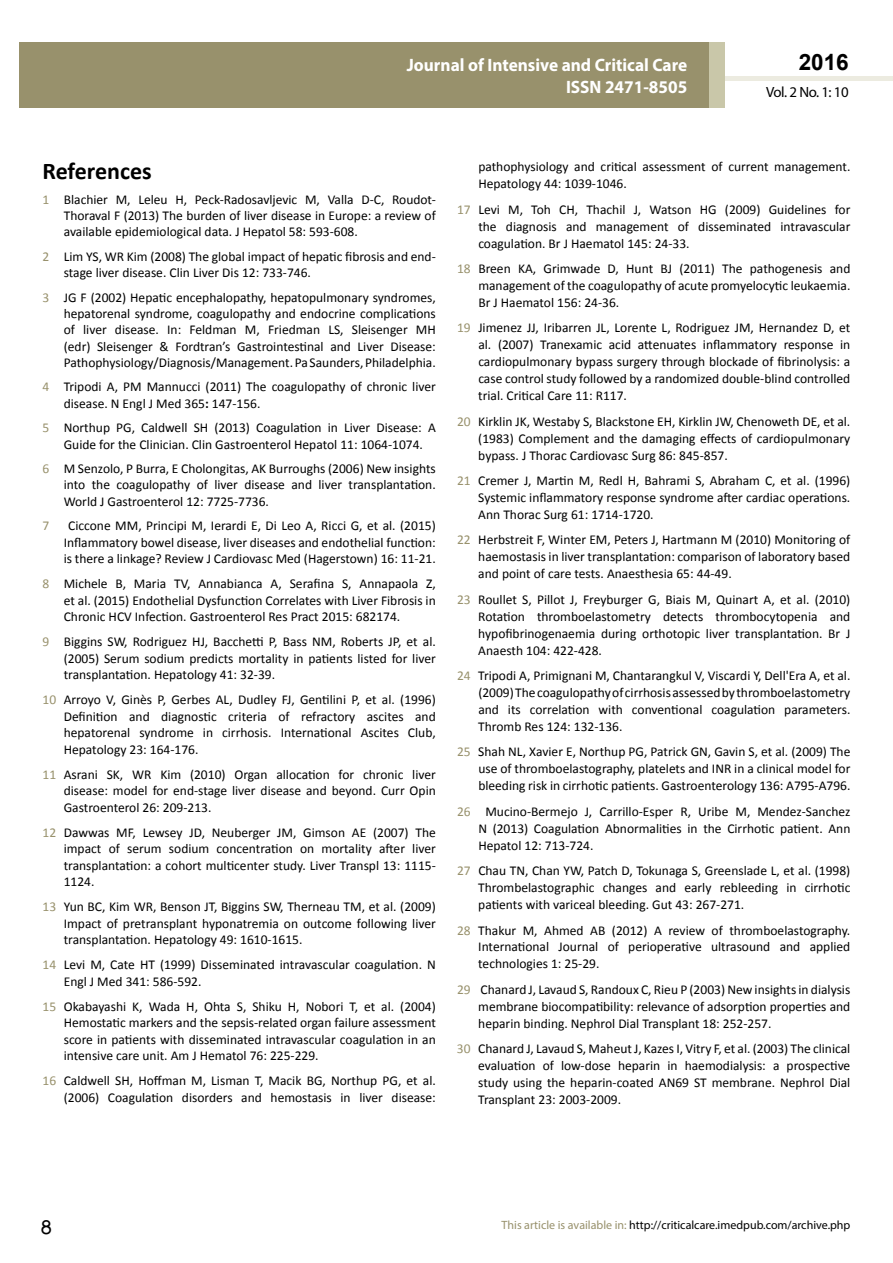
<style>
.page{position:relative;width:893px;height:1263px;background:#fff}
.page>*{position:absolute;margin:0;border:0;box-sizing:border-box;transform-origin:0 0}
.t1{font:25.5px "Tunga";color:#000}
.t2{font:700 24px "Calibri";color:#000}
.t3{font:700 22.5px "Arial";color:#000}
.t4{font:700 18px/21.6px "Myriad Pro";color:#fff;text-align:right;scale:.96 1}
.t5{font:14.85px "Myriad Pro";letter-spacing:-.03em;color:#000}
.t6{font:13.5px/17px "Calibri";color:#000;text-align:justify}
.t7{font:13.5px "Calibri";color:#98916c}
.t8{font:12px "Myriad Pro";color:#000}
.s1{color:#98916c}
.s2{font-weight:700}
</style>
<div class="page">
<div style="left:725px;top:76px;width:168px;height:5px;background:#ecebe0"></div>
<div style="left:19px;top:42px;width:690px;height:66px;background:#98916c"></div>
<div style="left:709px;top:42px;width:16px;height:66px;background:#c9c7a9"></div>
<h3 class="t4" style="left:517px;top:53px;width:198px">ARCHIVOS DE MEDICINA<br>ISSN 1698-9465</h3>
<h3 class="t3" style="left:799px;top:47px;width:52px">2016</h3>
<h3 class="t4" style="left:407px;top:54px;width:294px">Journal of Intensive and Critical Care<br>ISSN 2471-8505</h3>
<p class="t5" style="left:766px;top:83px;width:84px">Vol. 2 No. 1: 10</p>
<h2 class="t2" style="left:43px;top:156px;width:111px">References</h2>
<p class="t6" style="left:64px;top:191px;width:374px;line-height:16.2px;text-indent:-21px"><span class="s1">1</span> Blachier M, Leleu H, Peck-Radosavljevic M, Valla D-C, Roudot-Thoraval F (2013) The burden of liver disease in Europe: a review of available epidemiological data. J Hepatol 58: 593-608.</p>
<p class="t6" style="left:64px;top:248px;width:374px;line-height:16.2px;text-indent:-21px"><span class="s1">2</span> Lim YS, WR Kim (2008) The global impact of hepatic fibrosis and end&shy;stage liver disease. Clin Liver Dis 12: 733-746.</p>
<p class="t6" style="left:64px;top:289px;width:374px;line-height:16.2px;text-indent:-21px"><span class="s1">3</span> JG F (2002) Hepatic encephalopathy, hepatopulmonary syndromes, hepatorenal syndrome, coagulopathy and endocrine complications of liver disease. In: Feldman M, Friedman LS, Sleisenger MH (edr) Sleisenger &amp; Fordtran’s Gastrointestinal and Liver Disease:<br>Pathophysiology/Diagnosis/Management.Pa Saunders,Philadelphia.</p>
<p class="t6" style="left:64px;top:379px;width:374px;line-height:16.2px;text-indent:-21px"><span class="s1">4</span> Tripodi A, PM Mannucci (2011) The coagulopathy of chronic liver disease. N Engl J Med 365<span class="s2">:</span> 147-156.</p>
<p class="t6" style="left:64px;top:420px;width:374px;line-height:16.2px;text-indent:-21px"><span class="s1">5</span> Northup PG, Caldwell SH (2013) Coagulation in Liver Disease: A<br>Guide for the Clinician. Clin Gastroenterol Hepatol 11: 1064-1074.</p>
<p class="t6" style="left:64px;top:461px;width:374px;line-height:16.2px;text-indent:-21px"><span class="s1">6</span> M Senzolo, P Burra, E Cholongitas, AK Burroughs (2006) New insights into the coagulopathy of liver disease and liver transplantation.<br>World J Gastroenterol 12: 7725-7736.</p>
<p class="t7" style="left:42px;top:517px;width:8px">7</p>
<p class="t6" style="left:64px;top:518px;width:374px;line-height:16.5px;text-align:center">Ciccone MM, Principi M, Ierardi E, Di Leo A, Ricci G, et al. (2015)<br>Inflammatory bowel disease, liver diseases and endothelial function: is there a linkage? Review J Cardiovasc Med (Hagerstown) 16: 11-21.</p>
<p class="t6" style="left:64px;top:576px;width:374px;line-height:16.5px;text-indent:-21px"><span class="s1">8</span> Michele B, Maria TV, Annabianca A, Serafina S, Annapaola Z, et al. (2015) Endothelial Dysfunction Correlates with Liver Fibrosis in Chronic HCV Infection. Gastroenterol Res Pract 2015: 682174.</p>
<p class="t6" style="left:64px;top:634px;width:374px;line-height:16.5px;text-indent:-21px"><span class="s1">9</span> Biggins SW, Rodriguez HJ, Bacchetti P, Bass NM, Roberts JP, et al. (2005) Serum sodium predicts mortality in patients listed for liver transplantation. Hepatology 41: 32-39.</p>
<p class="t6" style="left:64px;top:692px;width:374px;line-height:16.5px;text-indent:-21px"><span class="s1">10</span> Arroyo V, Ginès P, Gerbes AL, Dudley FJ, Gentilini P, et al. (1996)<br>Definition and diagnostic criteria of refractory ascites and hepatorenal syndrome in cirrhosis. International Ascites Club, Hepatology 23: 164-176.</p>
<p class="t6" style="left:64px;top:766px;width:374px;line-height:16.5px;text-indent:-21px"><span class="s1">11</span> Asrani SK, WR Kim (2010) Organ allocation for chronic liver disease: model for end-stage liver disease and beyond. Curr Opin Gastroenterol 26: 209-213.</p>
<p class="t6" style="left:64px;top:824px;width:374px;line-height:16.5px;text-indent:-21px"><span class="s1">12</span> Dawwas MF, Lewsey JD, Neuberger JM, Gimson AE (2007) The impact of serum sodium concentration on mortality after liver transplantation: a cohort multicenter study. Liver Transpl 13: 1115- 1124.</p>
<p class="t6" style="left:64px;top:899px;width:374px;line-height:16.5px;text-indent:-21px"><span class="s1">13</span> Yun BC, Kim WR, Benson JT, Biggins SW, Therneau TM, et al. (2009)<br>Impact of pretransplant hyponatremia on outcome following liver transplantation. Hepatology 49: 1610-1615.</p>
<p class="t6" style="left:64px;top:957px;width:374px;line-height:16.5px;text-indent:-21px"><span class="s1">14</span> Levi M, Cate HT (1999) Disseminated intravascular coagulation. N<br>Engl J Med 341: 586-592.</p>
<p class="t6" style="left:64px;top:998px;width:374px;line-height:16.5px;text-indent:-21px"><span class="s1">15</span> Okabayashi K, Wada H, Ohta S, Shiku H, Nobori T, et al. (2004)<br>Hemostatic markers and the sepsis-related organ failure assessment score in patients with disseminated intravascular coagulation in an intensive care unit. Am J Hematol 76: 225-229.</p>
<p class="t6" style="left:42px;top:1073px;width:395px;line-height:16.5px;text-align:right"><span class="s1">16</span> Caldwell SH, Hoffman M, Lisman T, Macik BG, Northup PG, et al. (2006) Coagulation disorders and hemostasis in liver disease:</p>
<p class="t6" style="left:478px;top:158px;width:374px">pathophysiology and critical assessment of current management.<br>Hepatology 44: 1039-1046.</p>
<p class="t6" style="left:478px;top:201px;width:374px;text-indent:-21px"><span class="s1">17</span> Levi M, Toh CH, Thachil J, Watson HG (2009) Guidelines for the diagnosis and management of disseminated intravascular coagulation. Br J Haematol 145: 24-33.</p>
<p class="t6" style="left:478px;top:260px;width:374px;text-indent:-21px"><span class="s1">18</span> Breen KA, Grimwade D, Hunt BJ (2011) The pathogenesis and management of the coagulopathy of acute promyelocytic leukaemia.<br>Br J Haematol 156: 24-36.</p>
<p class="t6" style="left:478px;top:319px;width:374px;text-indent:-21px"><span class="s1">19</span> Jimenez JJ, Iribarren JL, Lorente L, Rodriguez JM, Hernandez D, et al. (2007) Tranexamic acid attenuates inflammatory response in cardiopulmonary bypass surgery through blockade of fibrinolysis: a case control study followed by a randomized double-blind controlled trial. Critical Care 11: R117.</p>
<p class="t6" style="left:478px;top:413px;width:374px;text-indent:-21px"><span class="s1">20</span> Kirklin JK, Westaby S, Blackstone EH, Kirklin JW, Chenoweth DE, et al. (1983) Complement and the damaging effects of cardiopulmonary bypass. J Thorac Cardiovasc Surg 86: 845-857.</p>
<p class="t6" style="left:478px;top:472px;width:374px;text-indent:-21px"><span class="s1">21</span> Cremer J, Martin M, Redl H, Bahrami S, Abraham C, et al. (1996)<br>Systemic inflammatory response syndrome after cardiac operations.<br>Ann Thorac Surg 61: 1714-1720.</p>
<p class="t6" style="left:478px;top:531px;width:374px;text-indent:-21px"><span class="s1">22</span> Herbstreit F, Winter EM, Peters J, Hartmann M (2010) Monitoring of haemostasis in liver transplantation: comparison of laboratory based and point of care tests. Anaesthesia 65: 44-49.</p>
<p class="t6" style="left:478px;top:591px;width:374px;text-indent:-21px"><span class="s1">23</span> Roullet S, Pillot J, Freyburger G, Biais M, Quinart A, et al. (2010)<br>Rotation thromboelastometry detects thrombocytopenia and hypofibrinogenaemia during orthotopic liver transplantation. Br J Anaesth 104: 422-428.</p>
<p class="t6" style="left:478px;top:667px;width:374px;text-indent:-21px"><span class="s1">24</span> Tripodi A, Primignani M, Chantarangkul V, Viscardi Y, Dell'Era A, et al. (2009)Thecoagulopathyofcirrhosisassessedbythromboelastometry and its correlation with conventional coagulation parameters.<br>Thromb Res 124: 132-136.</p>
<p class="t6" style="left:478px;top:743px;width:374px;text-indent:-21px"><span class="s1">25</span> Shah NL, Xavier E, Northup PG, Patrick GN, Gavin S, et al. (2009) The use of thromboelastography, platelets and INR in a clinical model for bleeding risk in cirrhotic patients. Gastroenterology 136: A795-A796.</p>
<p class="t6" style="left:478px;top:803px;width:374px;text-indent:-21px"><span class="s1">26</span> Mucino-Bermejo J, Carrillo-Esper R, Uribe M, Mendez-Sanchez N (2013) Coagulation Abnormalities in the Cirrhotic patient. Ann Hepatol 12: 713-724.</p>
<p class="t6" style="left:478px;top:862px;width:374px;text-indent:-21px"><span class="s1">27</span> Chau TN, Chan YW, Patch D, Tokunaga S, Greenslade L, et al. (1998)<br>Thrombelastographic changes and early rebleeding in cirrhotic patients with variceal bleeding. Gut 43: 267-271.</p>
<p class="t6" style="left:478px;top:921px;width:374px;text-indent:-21px"><span class="s1">28</span> Thakur M, Ahmed AB (2012) A review of thromboelastography.<br>International Journal of perioperative ultrasound and applied technologies 1: 25-29.</p>
<p class="t6" style="left:478px;top:981px;width:374px;text-indent:-21px"><span class="s1">29</span> Chanard J, Lavaud S, Randoux C, Rieu P (2003) New insights in dialysis membrane biocompatibility: relevance of adsorption properties and heparin binding. Nephrol Dial Transplant 18: 252-257.</p>
<p class="t6" style="left:478px;top:1040px;width:374px;text-indent:-21px"><span class="s1">30</span> Chanard J, Lavaud S, Maheut J, Kazes I, Vitry F, et al. (2003) The clinical evaluation of low-dose heparin in haemodialysis: a prospective study using the heparin-coated AN69 ST membrane. Nephrol Dial Transplant 23: 2003-2009.</p>
<h1 class="t1" style="left:41px;top:1210px;width:13px">8</h1>
<p class="t8" style="left:502px;top:1218px;width:350px"><span class="s1">This article is available in:</span> http://criticalcare.imedpub.com/archive.php</p>
</div>
